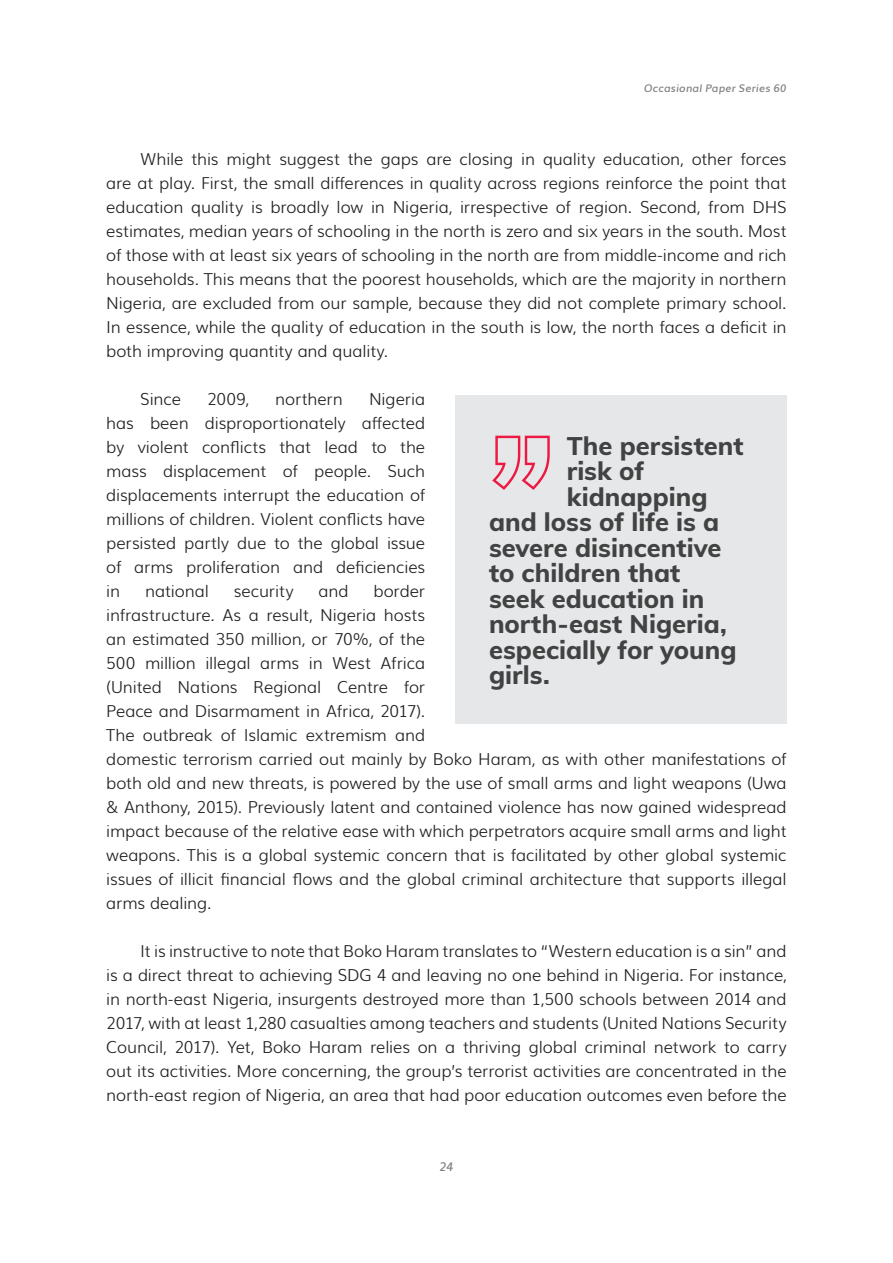
<style>
.page{position:relative;width:893px;height:1263px;background:#fff}
.page>*{position:absolute;margin:0;border:0;box-sizing:border-box;transform-origin:0 0}
.Cuerpo_Texto_Sin_jus{font:800 25.5px "Muli";color:#414343}
.Cuerpo_Texto_Sangría{font:300 16.5px/24px "Muli";letter-spacing:-.01em;color:#231f20;text-align:justify}
.t1{font:italic 600 12px "Muli";color:#808285}
.t2{font:italic 600 10.5px "Muli";letter-spacing:.02em;color:#808285}
</style>
<div class="page">
<div style="left:455px;top:395px;width:332px;height:329px;background:#e6e7e9"></div>
<svg style="left:492px;top:436px;width:58px;height:54px"></svg>
<p class="t2" style="left:644px;top:79px;width:144px">Occasional Paper Series 60</p>
<p class="Cuerpo_Texto_Sangría" style="left:106px;top:146px;width:682px;text-indent:34px">While this might suggest the gaps are closing in quality education, other forces are at play. First, the small differences in quality across regions reinforce the point that education quality is broadly low in Nigeria, irrespective of region. Second, from DHS estimates, median years of schooling in the north is zero and six years in the south. Most of those with at least six years of schooling in the north are from middle-income and rich households. This means that the poorest households, which are the majority in northern Nigeria, are excluded from our sample, because they did not complete primary school.<br>In essence, while the quality of education in the south is low, the north faces a deficit in both improving quantity and quality.</p>
<p class="Cuerpo_Texto_Sangría" style="left:140px;top:386px;width:42px">Since</p>
<p class="Cuerpo_Texto_Sangría" style="left:207px;top:386px;width:44px">2009,</p>
<p class="Cuerpo_Texto_Sangría" style="left:275px;top:386px;width:69px">northern</p>
<p class="Cuerpo_Texto_Sangría" style="left:106px;top:386px;width:320px;text-indent:263px">Nigeria has been disproportionately affected by violent conflicts that lead to the mass displacement of people. Such displacements interrupt the education of millions of children. Violent conflicts have persisted partly due to the global issue of arms proliferation and deficiencies in</p>
<p class="Cuerpo_Texto_Sin_jus" style="left:567px;top:427px;width:178px">The persistent</p>
<p class="Cuerpo_Texto_Sin_jus" style="left:567px;top:452px;width:79px">risk of</p>
<p class="Cuerpo_Texto_Sin_jus" style="left:567px;top:478px;width:142px">kidnapping</p>
<p class="Cuerpo_Texto_Sin_jus" style="left:489px;top:503px;width:232px">and loss of life is a</p>
<p class="Cuerpo_Texto_Sin_jus" style="left:489px;top:529px;width:234px">severe disincentive</p>
<p class="Cuerpo_Texto_Sin_jus" style="left:489px;top:554px;width:193px">to children that</p>
<p class="Cuerpo_Texto_Sin_jus" style="left:489px;top:580px;width:217px">seek education in</p>
<p class="Cuerpo_Texto_Sin_jus" style="left:489px;top:605px;width:239px">north-east Nigeria,</p>
<p class="Cuerpo_Texto_Sin_jus" style="left:489px;top:631px;width:249px">especially for young</p>
<p class="Cuerpo_Texto_Sin_jus" style="left:489px;top:656px;width:62px">girls.</p>
<p class="Cuerpo_Texto_Sangría" style="left:106px;top:578px;width:682px;text-align:left;text-indent:267px">border<br>infrastructure. As a result, Nigeria hosts<br>an estimated 350 million, or 70%, of the<br>500 million illegal arms in West Africa<br>(United Nations Regional Centre for<br>Peace and Disarmament in Africa, 2017).<br>The outbreak of Islamic extremism and<br>domestic terrorism carried out mainly by Boko Haram, as with other manifestations of both old and new threats, is powered by the use of small arms and light weapons (Uwa &amp; Anthony, 2015). Previously latent and contained violence has now gained widespread impact because of the relative ease with which perpetrators acquire small arms and light weapons. This is a global systemic concern that is facilitated by other global systemic issues of illicit financial flows and the global criminal architecture that supports illegal arms dealing.</p>
<p class="Cuerpo_Texto_Sangría" style="left:106px;top:938px;width:682px;text-indent:34px">It is instructive to note that Boko Haram translates to “Western education is a sin” and is a direct threat to achieving SDG 4 and leaving no one behind in Nigeria. For instance, in north-east Nigeria, insurgents destroyed more than 1,500 schools between 2014 and 2017, with at least 1,280 casualties among teachers and students (United Nations Security Council, 2017). Yet, Boko Haram relies on a thriving global criminal network to carry out its activities. More concerning, the group’s terrorist activities are concentrated in the north-east region of Nigeria, an area that had poor education outcomes even before the</p>
<p class="Cuerpo_Texto_Sangría" style="left:145px;top:578px;width:65px">national</p>
<p class="Cuerpo_Texto_Sangría" style="left:234px;top:578px;width:61px">security</p>
<p class="Cuerpo_Texto_Sangría" style="left:318px;top:578px;width:32px">and</p>
<p class="t1" style="left:439px;top:1157px;width:16px">24</p>
</div>
